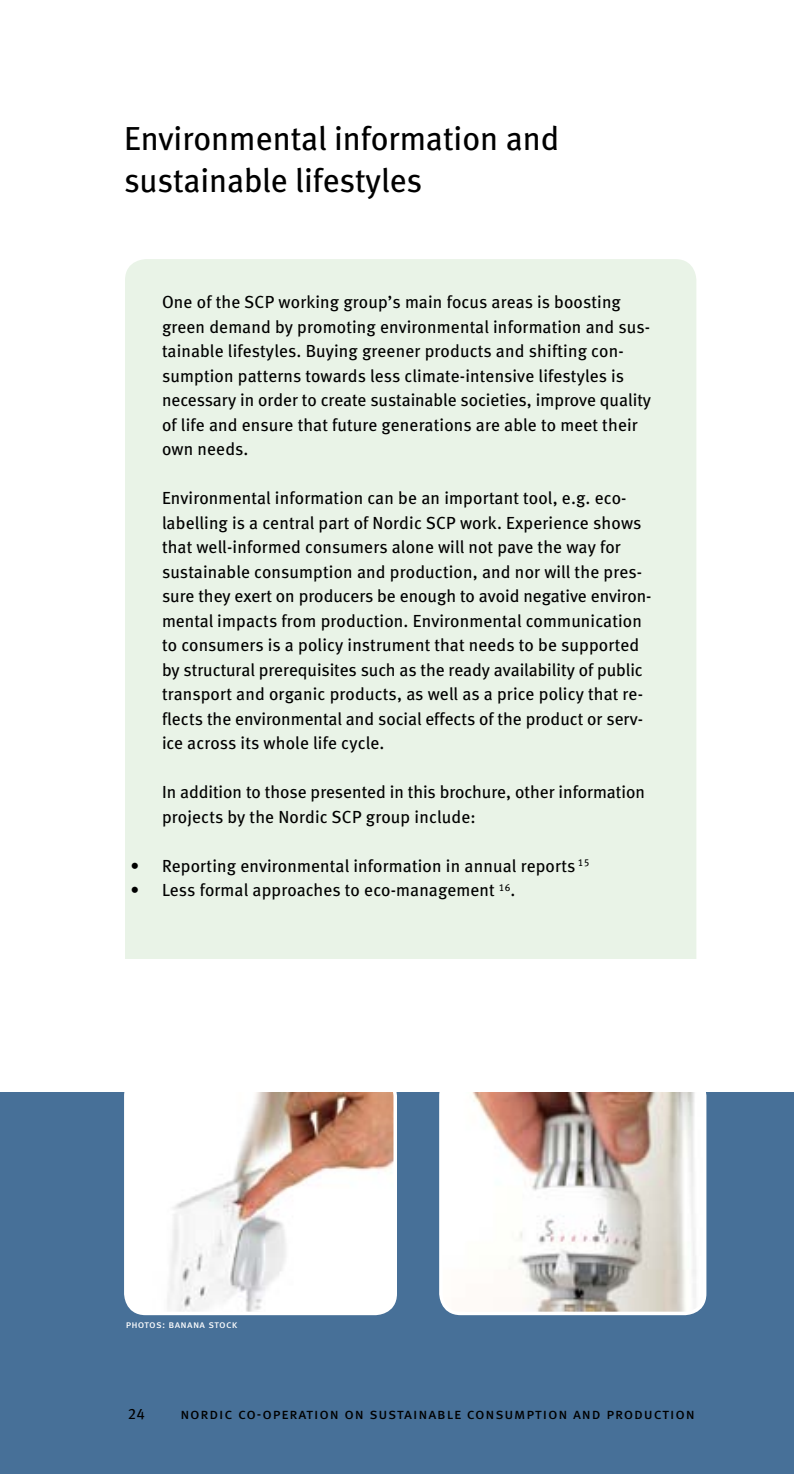
<style>
.page{position:relative;width:794px;height:1474px;background:#fff}
.page>*{position:absolute;margin:0;border:0;box-sizing:border-box;transform-origin:0 0}
.t1{font:33.25px/42px "Meta Book LF";color:#000}
.t2{font:17.5px/24.5px "Meta Book LF";letter-spacing:.005em;color:#000}
.t3{font:15.22px "Meta Book LF Caps";letter-spacing:.055em;color:#000}
.t4{font:10.5px "Meta Book LF Caps";letter-spacing:.02em;color:#fff}
</style>
<div class="page">
<div style="left:0;top:1091px;width:794px;height:382px;background:#477098"></div>
<div style="left:125px;top:259px;width:571px;height:735px;background:#e9f3e7;border-radius:21px"></div>
<div style="left:98px;top:959px;width:628px;height:68px;background:#fff"></div>
<img style="left:127px;top:1091px;width:267px;height:221px">
<div style="left:124px;top:1074px;width:273px;height:241px;border:4px solid #fff;border-radius:20px"></div>
<img style="left:444px;top:1091px;width:260px;height:221px">
<div style="left:439px;top:1074px;width:267px;height:241px;border:4px solid #fff;border-radius:20px"></div>
<div style="left:0;top:1062px;width:794px;height:29px;background:#fff"></div>
<h1 class="t1" style="left:124px;top:117px;width:437px">Environmental information and sustainable lifestyles</h1>
<p class="t2" style="left:162px;top:290px;width:490px">One of the SCP working group’s main focus areas is boosting green demand by promoting environmental information and sus&shy;tainable lifestyles. Buying greener products and shifting con&shy;sumption patterns towards less climate-intensive lifestyles is necessary in order to create sustainable societies, improve quality of life and ensure that future generations are able to meet their own needs.</p>
<p class="t2" style="left:162px;top:486px;width:491px">Environmental information can be an important tool, e.g. eco&shy;labelling is a central part of Nordic SCP work. Experience shows that well-informed consumers alone will not pave the way for sustainable consumption and production, and nor will the pres&shy;sure they exert on producers be enough to avoid negative environ&shy;mental impacts from production. Environmental communication to consumers is a policy instrument that needs to be supported by structural prerequisites such as the ready availability of public transport and organic products, as well as a price policy that re&shy;flects the environmental and social effects of the product or serv&shy;ice across its whole life cycle.</p>
<p class="t2" style="left:162px;top:780px;width:484px">In addition to those presented in this brochure, other information projects by the Nordic SCP group include:</p>
<p class="t2" style="left:130px;top:853px;width:460px">• Reporting environmental information in annual reports <sup>15</sup></p>
<p class="t2" style="left:130px;top:878px;width:386px">• Less formal approaches to eco-management <sup>16</sup>.</p>
<p class="t4" style="left:126px;top:1318px;width:113px">photos: banana stock</p>
<p class="t3" style="left:128px;top:1404px;width:18px">24</p>
<p class="t3" style="left:180px;top:1404px;width:516px">nordic co-operation on sustainable consumption and production</p>
</div>
